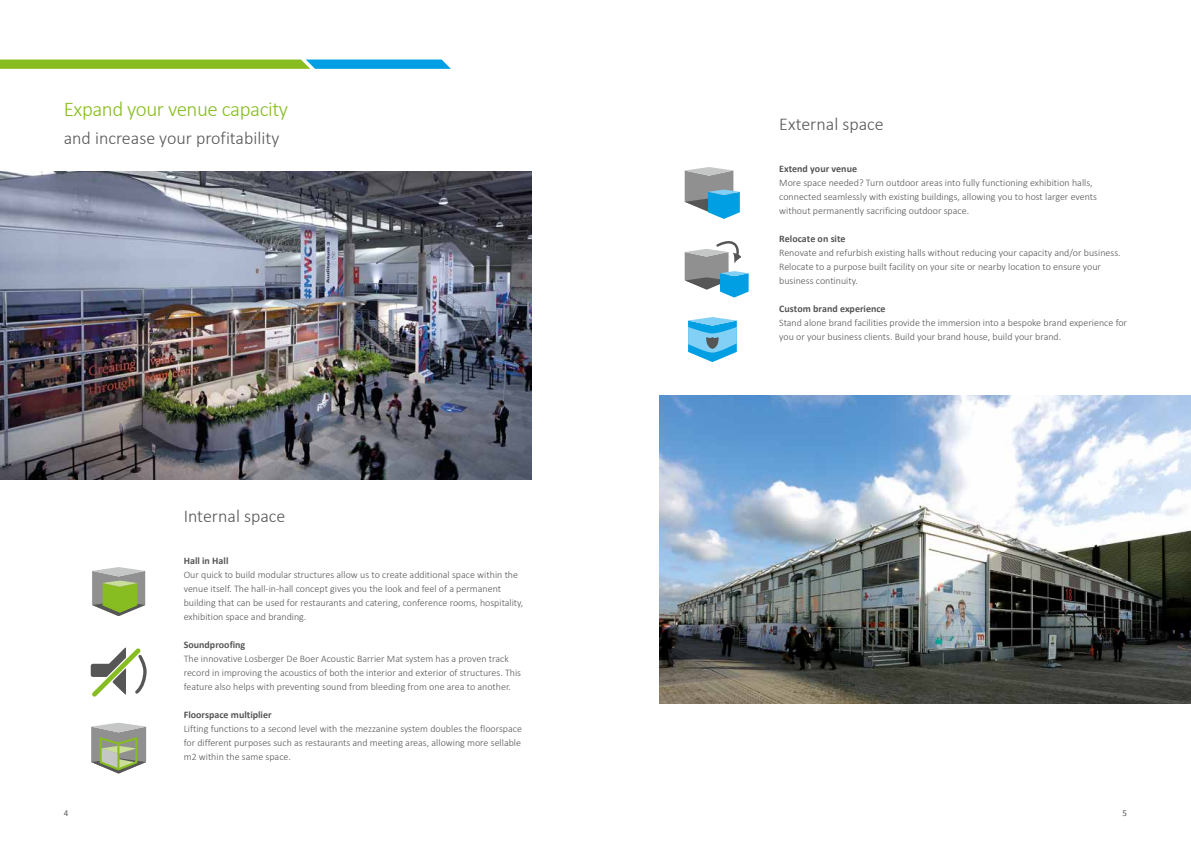
<style>
.page{position:relative;width:1191px;height:842px;background:#fff}
.page>*{position:absolute;margin:0;border:0;box-sizing:border-box;transform-origin:0 0}
.t1{font:300 21px "Calibri";letter-spacing:-.02em;color:#88bd21}
.t2{font:300 18px "Calibri";color:#565656}
.t3{font:300 10px/14px "Calibri";color:#565656}
.t4{font:700 10px "Calibri";color:#565656}
.t5{font:9px "Calibri";color:#565656}
</style>
<div class="page">
<img style="left:659px;top:396px;width:532px;height:308px">
<svg style="left:684px;top:167px;width:56px;height:52px"></svg>
<svg style="left:684px;top:241px;width:64px;height:57px"></svg>
<svg style="left:688px;top:317px;width:49px;height:45px;background:#66c0e8"></svg>
<svg style="left:0;top:60px;width:451px;height:9px;background:#64b662"></svg>
<img style="left:0;top:172px;width:531px;height:308px">
<svg style="left:92px;top:567px;width:53px;height:49px;background:#a1b37e"></svg>
<svg style="left:90px;top:647px;width:55px;height:50px"></svg>
<svg style="left:91px;top:723px;width:55px;height:51px;background:#a9b09b"></svg>
<h1 class="t1" style="left:64px;top:96px;width:226px">Expand your venue capacity</h1>
<h2 class="t2" style="left:64px;top:126px;width:217px">and increase your profitability</h2>
<h2 class="t2" style="left:184px;top:504px;width:103px">Internal space</h2>
<p class="t4" style="left:184px;top:554px;width:46px">Hall in Hall</p>
<p class="t3" style="left:184px;top:567px;width:341px">Our quick to build modular structures allow us to create additional space within the venue itself. The hall-in-hall concept gives you the look and feel of a permanent building that can be used for restaurants and catering, conference rooms, hospitality, exhibition space and branding.</p>
<p class="t4" style="left:184px;top:638px;width:63px">Soundproofing</p>
<p class="t3" style="left:184px;top:651px;width:339px">The innovative Losberger De Boer Acoustic Barrier Mat system has a proven track record in improving the acoustics of both the interior and exterior of structures. This feature also helps with preventing sound from bleeding from one area to another.</p>
<p class="t4" style="left:184px;top:708px;width:89px">Floorspace multiplier</p>
<p class="t3" style="left:184px;top:721px;width:340px;text-align:justify">Lifting functions to a second level with the mezzanine system doubles the floorspace for different purposes such as restaurants and meeting areas, allowing more sellable m2 within the same space.</p>
<h2 class="t2" style="left:779px;top:112px;width:106px">External space</h2>
<p class="t4" style="left:779px;top:162px;width:79px">Extend your venue</p>
<p class="t3" style="left:779px;top:175px;width:319px">More space needed? Turn outdoor areas into fully functioning exhibition halls, connected seamlessly with existing buildings, allowing you to host larger events without permanently sacrificing outdoor space.</p>
<p class="t4" style="left:779px;top:232px;width:68px">Relocate on site</p>
<p class="t3" style="left:779px;top:245px;width:343px">Renovate and refurbish existing halls without reducing your capacity and/or business.<br>Relocate to a purpose built facility on your site or nearby location to ensure your business continuity.</p>
<p class="t4" style="left:779px;top:302px;width:108px">Custom brand experience</p>
<p class="t3" style="left:779px;top:315px;width:349px">Stand alone brand facilities provide the immersion into a bespoke brand experience for you or your business clients. Build your brand house, build your brand.</p>
<p class="t5" style="left:64px;top:807px;width:6px">4</p>
<p class="t5" style="left:1122px;top:807px;width:6px">5</p>
</div>
